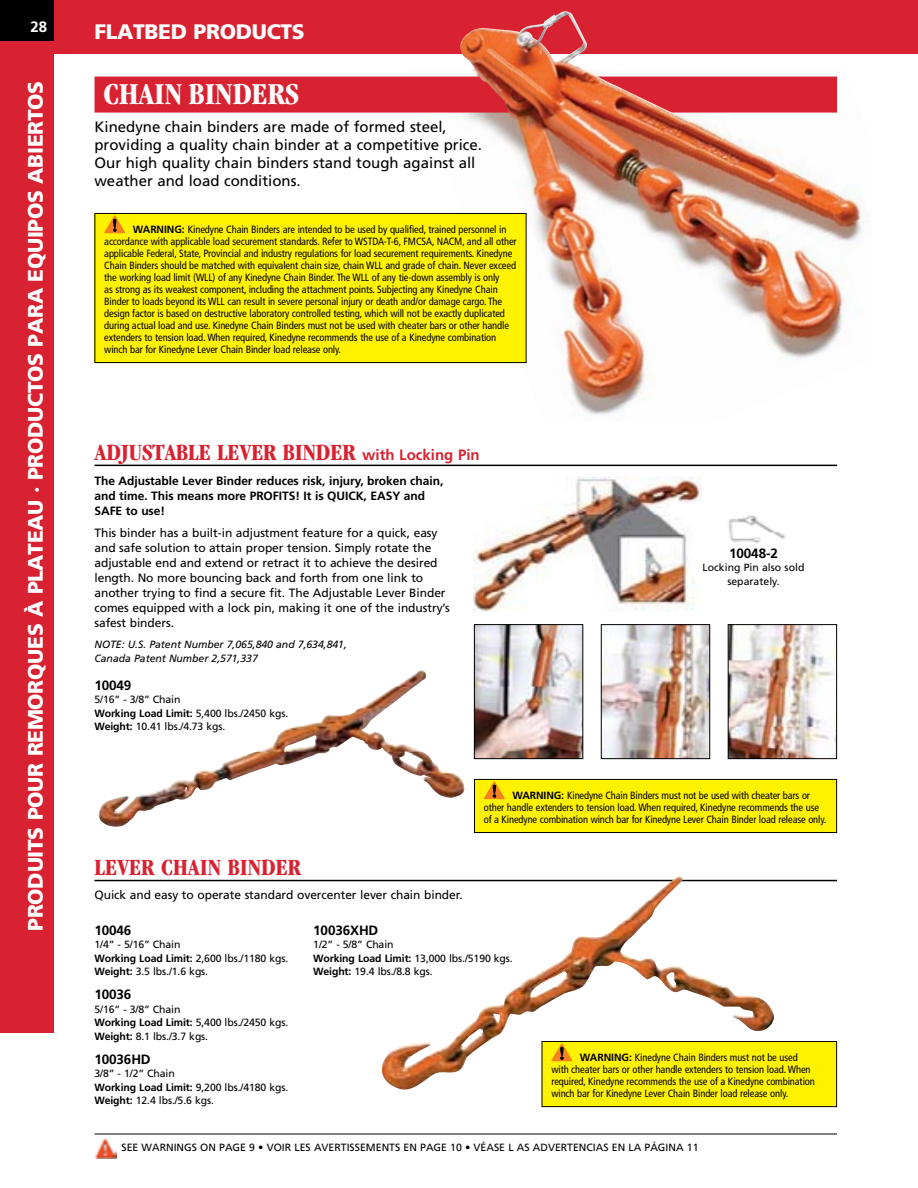
<style>
.page{position:relative;width:918px;height:1188px;background:#fff}
.page>*{position:absolute;margin:0;border:0;box-sizing:border-box;transform-origin:0 0}
.t1{font:700 condensed 31.5px "Garamond";color:#fff}
.t2{font:700 condensed 24px "Garamond";color:#d82231}
.t3{font:900 21px "Frutiger";letter-spacing:-.015em;color:#fff}
.t4{font:15px/18px "Frutiger";color:#000}
.t5{font:700 15px "Frutiger";color:#d82231}
.t6{font:700 15px "Frutiger";color:#fff}
.t7{font:700 13.5px "Frutiger";letter-spacing:-.01em;color:#000}
.t8{font:12px/15px "Frutiger";letter-spacing:-.005em;color:#000}
.t9{font:700 12px/15px "Frutiger";letter-spacing:-.005em;color:#000}
.t10{font:condensed 10.5px/12px "Frutiger";letter-spacing:-.01em;color:#000}
.t11{font:10.5px/13.5px "Frutiger";letter-spacing:-.01em;color:#000}
.t12{font:italic 10.5px/13.5px "Frutiger";letter-spacing:-.005em;color:#000}
.s1{font-weight:700;font-stretch:normal}
.s2{font-weight:700}
</style>
<div class="page">
<div style="left:0;top:0;width:54px;height:1032px;background:#d82231"></div>
<div style="left:0;top:0;width:918px;height:54px;background:#d82231"></div>
<hr style="left:94px;top:1134px;width:743px;height:1px;background:#000">
<div style="left:0;top:0;width:54px;height:40px;background:#000"></div>
<img style="left:95px;top:1138px;width:21px;height:20px">
<img style="left:406px;top:76px;width:458px;height:339px">
<div style="left:94px;top:77px;width:743px;height:36px;background:#d82231"></div>
<img style="left:98px;top:671px;width:321px;height:156px">
<hr style="left:94px;top:880px;width:743px;height:1px;background:#000">
<img style="left:474px;top:476px;width:227px;height:135px">
<img style="left:693px;top:509px;width:93px;height:39px">
<hr style="left:94px;top:465px;width:743px;height:1px;background:#000">
<img style="left:476px;top:626px;width:105px;height:131px">
<div style="left:474px;top:624px;width:109px;height:135px;border:1px solid #000"></div>
<img style="left:603px;top:626px;width:105px;height:131px">
<div style="left:601px;top:624px;width:109px;height:135px;border:1px solid #000"></div>
<img style="left:730px;top:626px;width:105px;height:131px">
<div style="left:728px;top:624px;width:109px;height:135px;border:1px solid #000"></div>
<img style="left:460px;top:12px;width:394px;height:189px">
<img style="left:376px;top:876px;width:399px;height:217px">
<div style="left:95px;top:213px;width:431px;height:150px;background:#fff200"></div>
<svg style="left:104px;top:215px;width:21px;height:18px"></svg>
<div style="left:94px;top:213px;width:432px;height:150px;border:1px solid #000"></div>
<div style="left:474px;top:779px;width:363px;height:54px;background:#fff200"></div>
<svg style="left:484px;top:781px;width:21px;height:18px"></svg>
<div style="left:474px;top:779px;width:363px;height:54px;border:1px solid #000"></div>
<div style="left:542px;top:1042px;width:295px;height:65px;background:#fff200"></div>
<svg style="left:551px;top:1043px;width:21px;height:18px"></svg>
<div style="left:542px;top:1041px;width:295px;height:66px;border:1px solid #000"></div>
<h3 class="t6" style="left:30px;top:18px;width:18px">28</h3>
<h3 class="t3" style="left:23px;top:931px;width:851px;rotate:-90deg">PRODUITS POUR REMORQUES À PLATEAU · PRODUCTOS PARA EQUIPOS ABIERTOS</h3>
<h3 class="t3" style="left:94px;top:19px;width:212px">FLATBED PRODUCTS</h3>
<h1 class="t1" style="left:104px;top:76px;width:197px">CHAIN BINDERS</h1>
<h3 class="t4" style="left:94px;top:118px;width:389px">Kinedyne chain binders are made of formed steel, providing a quality chain binder at a competitive price.<br>Our high quality chain binders stand tough against all weather and load conditions.</h3>
<p class="t10" style="left:104px;top:224px;width:414px;text-indent:29px"><span class="s1">WARNING:</span> Kinedyne Chain Binders are intended to be used by qualified, trained personnel in accordance with applicable load securement standards. Refer to WSTDA-T-6, FMCSA, NACM, and all other applicable Federal, State, Provincial and industry regulations for load securement requirements. Kinedyne Chain Binders should be matched with equivalent chain size, chain WLL and grade of chain. Never exceed the working load limit (WLL) of any Kinedyne Chain Binder. The WLL of any tie-down assembly is only<br>as strong as its weakest component, including the attachment points. Subjecting any Kinedyne Chain Binder to loads beyond its WLL can result in severe personal injury or death and/or damage cargo. The design factor is based on destructive laboratory controlled testing, which will not be exactly duplicated during actual load and use. Kinedyne Chain Binders must not be used with cheater bars or other handle extenders to tension load. When required, Kinedyne recommends the use of a Kinedyne combination winch bar for Kinedyne Lever Chain Binder load release only.</p>
<h2 class="t2" style="left:94px;top:439px;width:47px">ADJUSTABLE</h2>
<h2 class="t2" style="left:217px;top:439px;width:13px">LEVER</h2>
<h2 class="t2" style="left:283px;top:439px;width:14px">BINDER</h2>
<h3 class="t5" style="left:362px;top:446px;width:119px">with Locking Pin</h3>
<p class="t9" style="left:94px;top:473px;width:350px">The Adjustable Lever Binder reduces risk, injury, broken chain, and time. This means more PROFITS! It is QUICK, EASY and<br>SAFE to use!</p>
<p class="t8" style="left:94px;top:525px;width:357px">This binder has a built-in adjustment feature for a quick, easy and safe solution to attain proper tension. Simply rotate the adjustable end and extend or retract it to achieve the desired length. No more bouncing back and forth from one link to another trying to find a secure fit. The Adjustable Lever Binder comes equipped with a lock pin, making it one of the industry’s safest binders.</p>
<p class="t12" style="left:94px;top:638px;width:254px">NOTE: U.S. Patent Number 7,065,840 and 7,634,841,<br>Canada Patent Number 2,571,337</p>
<p class="t7" style="left:94px;top:677px;width:38px">10049</p>
<p class="t11" style="left:94px;top:693px;width:195px">5/16” - 3/8” Chain<br><span class="s2">Working Load Limit:</span> 5,400 lbs./2450 kgs.<br><span class="s2">Weight:</span> 10.41 lbs./4.73 kgs.</p>
<p class="t7" style="left:729px;top:545px;width:50px">10048-2</p>
<p class="t11" style="left:703px;top:561px;width:103px;text-align:center">Locking Pin also sold separately.</p>
<p class="t10" style="left:484px;top:790px;width:344px;text-indent:29px"><span class="s1">WARNING:</span> Kinedyne Chain Binders must not be used with cheater bars or other handle extenders to tension load. When required, Kinedyne recommends the use of a Kinedyne combination winch bar for Kinedyne Lever Chain Binder load release only.</p>
<h2 class="t2" style="left:94px;top:854px;width:208px">LEVER CHAIN BINDER</h2>
<p class="t8" style="left:94px;top:888px;width:370px">Quick and easy to operate standard overcenter lever chain binder.</p>
<p class="t7" style="left:94px;top:922px;width:38px">10046</p>
<p class="t11" style="left:94px;top:938px;width:195px">1/4” - 5/16” Chain<br><span class="s2">Working Load Limit:</span> 2,600 lbs./1180 kgs.<br><span class="s2">Weight:</span> 3.5 lbs./1.6 kgs.</p>
<p class="t7" style="left:94px;top:987px;width:38px">10036</p>
<p class="t11" style="left:94px;top:1003px;width:195px">5/16” - 3/8” Chain<br><span class="s2">Working Load Limit:</span> 5,400 lbs./2450 kgs.<br><span class="s2">Weight:</span> 8.1 lbs./3.7 kgs.</p>
<p class="t7" style="left:94px;top:1051px;width:58px">10036HD</p>
<p class="t11" style="left:94px;top:1067px;width:195px">3/8” - 1/2” Chain<br><span class="s2">Working Load Limit:</span> 9,200 lbs./4180 kgs.<br><span class="s2">Weight:</span> 12.4 lbs./5.6 kgs.</p>
<p class="t7" style="left:313px;top:922px;width:67px">10036XHD</p>
<p class="t11" style="left:313px;top:938px;width:201px">1/2” - 5/8” Chain<br><span class="s2">Working Load Limit:</span> 13,000 lbs./5190 kgs.<br><span class="s2">Weight:</span> 19.4 lbs./8.8 kgs.</p>
<p class="t10" style="left:551px;top:1052px;width:265px;text-indent:29px"><span class="s1">WARNING:</span> Kinedyne Chain Binders must not be used with cheater bars or other handle extenders to tension load. When required, Kinedyne recommends the use of a Kinedyne combination winch bar for Kinedyne Lever Chain Binder load release only.</p>
<p class="t11" style="left:122px;top:1141px;width:579px">SEE WARN INGS ON PAG E 9 • VOIR LES AVERTISSEMENTS EN PAG E 10 • VÉASE L AS ADVERTENCIAS EN LA PÁG INA 11</p>
</div>
